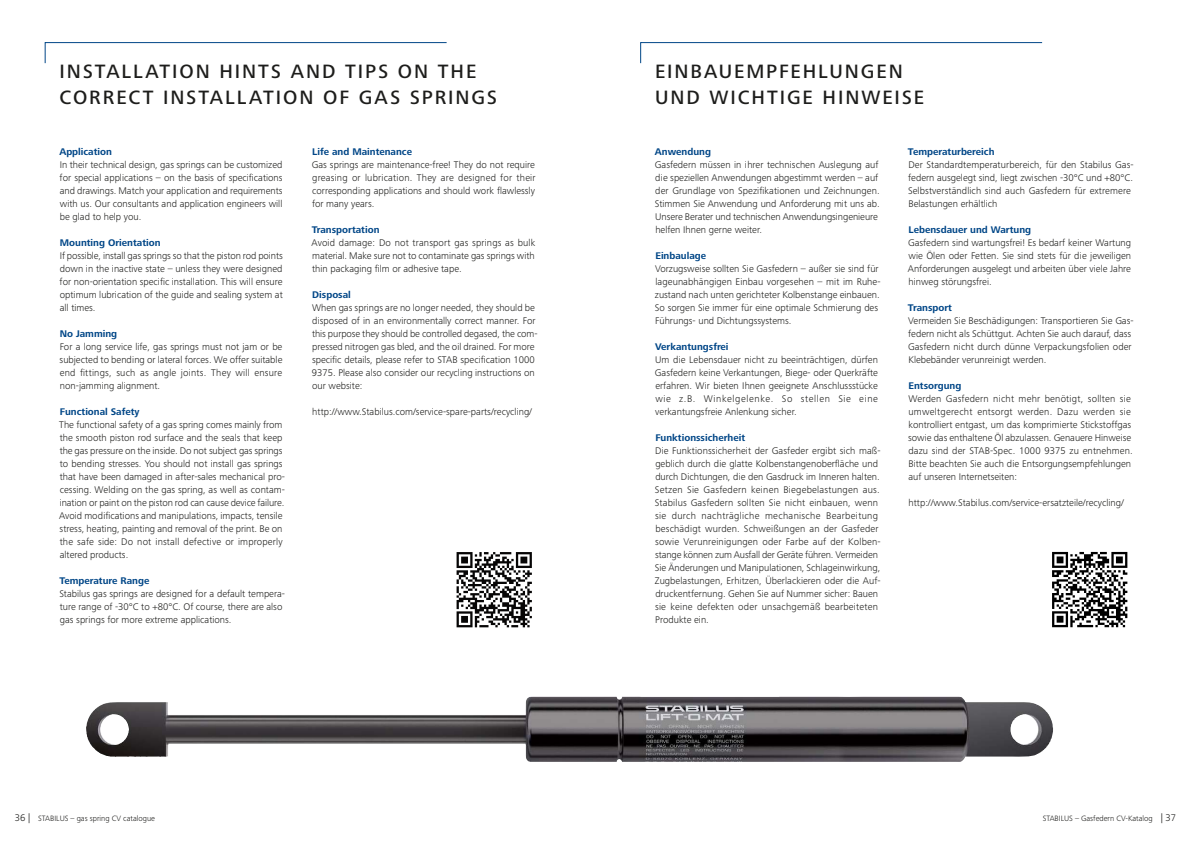
<style>
.page{position:relative;width:1191px;height:842px;background:#fff}
.page>*{position:absolute;margin:0;border:0;box-sizing:border-box;transform-origin:0 0}
.t1{font:500 20px/26px "Frutiger Next Pro";letter-spacing:.095em;color:#1d1d1b}
.t2{font:300 10px/13px "Frutiger Next Pro";color:#1d1d1b}
.t3{font:700 10px "Frutiger Next Pro";color:#004687}
.t4{font:300 8px "Frutiger Next Pro";color:#1d1d1b}
.s1{font-size:10px}
</style>
<div class="page">
<img style="left:86px;top:696px;width:964px;height:66px">
<svg style="left:44px;top:42px;width:403px;height:22px"></svg>
<svg style="left:640px;top:42px;width:403px;height:22px"></svg>
<svg style="left:456px;top:552px;width:76px;height:76px"></svg>
<svg style="left:1052px;top:551px;width:76px;height:77px"></svg>
<h1 class="t1" style="left:60px;top:58px;width:439px">INSTALLATION HINTS AND TIPS ON THE<br>CORRECT INSTALLATION OF GAS SPRINGS</h1>
<h1 class="t1" style="left:655px;top:58px;width:271px">EINBAUEMPFEHLUNGEN<br>UND WICHTIGE HINWEISE</h1>
<p class="t3" style="left:59px;top:145px;width:54px">Application</p>
<p class="t2" style="left:60px;top:158px;width:224px;text-align:justify">In their technical design, gas springs can be customized for special applications – on the basis of specifications and drawings. Match your application and requirements with us. Our consultants and application engineers will be glad to help you.</p>
<p class="t3" style="left:60px;top:236px;width:102px">Mounting Orientation</p>
<p class="t2" style="left:60px;top:249px;width:225px;text-align:justify">If possible, install gas springs so that the piston rod points down in the inactive state – unless they were designed for non-orientation specific installation. This will ensure optimum lubrication of the guide and sealing system at all times.</p>
<p class="t3" style="left:60px;top:327px;width:59px">No Jamming</p>
<p class="t2" style="left:60px;top:340px;width:224px;text-align:justify">For a long service life, gas springs must not jam or be subjected to bending or lateral forces. We offer suitable end fittings, such as angle joints. They will ensure non-jamming alignment.</p>
<p class="t3" style="left:60px;top:405px;width:81px">Functional Safety</p>
<p class="t2" style="left:59px;top:418px;width:227px">The functional safety of a gas spring comes mainly from the smooth piston rod surface and the seals that keep the gas pressure on the inside. Do not subject gas springs to bending stresses. You should not install gas springs that have been damaged in after-sales mechanical pro&shy;cessing. Welding on the gas spring, as well as contam&shy;ination or paint on the piston rod can cause device failure.<br>Avoid modifications and manipulations, impacts, tensile stress, heating, painting and removal of the print. Be on the safe side: Do not install defective or improperly altered products.</p>
<p class="t3" style="left:59px;top:574px;width:91px">Temperature Range</p>
<p class="t2" style="left:59px;top:587px;width:227px">Stabilus gas springs are designed for a default tempera&shy;ture range of -30°C to +80°C. Of course, there are also gas springs for more extreme applications.</p>
<p class="t3" style="left:312px;top:146px;width:101px">Life and Maintenance</p>
<p class="t2" style="left:312px;top:158px;width:225px;text-align:justify">Gas springs are maintenance-free! They do not require greasing or lubrication. They are designed for their corresponding applications and should work flawlessly for many years.</p>
<p class="t3" style="left:312px;top:224px;width:69px">Transportation</p>
<p class="t2" style="left:312px;top:236px;width:225px;text-align:justify">Avoid damage: Do not transport gas springs as bulk material. Make sure not to contaminate gas springs with thin packaging film or adhesive tape.</p>
<p class="t3" style="left:312px;top:289px;width:40px">Disposal</p>
<p class="t2" style="left:312px;top:301px;width:227px">When gas springs are no longer needed, they should be disposed of in an environmentally correct manner. For this purpose they should be controlled degased, the com&shy;pressed nitrogen gas bled, and the oil drained. For more specific details, please refer to STAB specification 1000<br>9375. Please also consider our recycling instructions on our website:</p>
<p class="t2" style="left:312px;top:405px;width:221px">http://www.Stabilus.com/service-spare-parts/recycling/</p>
<p class="t3" style="left:655px;top:146px;width:58px">Anwendung</p>
<p class="t2" style="left:655px;top:158px;width:226px">Gasfedern müssen in ihrer technischen Auslegung auf die speziellen Anwendungen abgestimmt werden – auf der Grundlage von Spezifikationen und Zeichnungen.<br>Stimmen Sie Anwendung und Anforderung mit uns ab.<br>Unsere Berater und technischen Anwendungsingenieure helfen Ihnen gerne weiter.</p>
<p class="t3" style="left:655px;top:250px;width:52px">Einbaulage</p>
<p class="t2" style="left:655px;top:262px;width:227px">Vorzugsweise sollten Sie Gasfedern – außer sie sind für lageunabhängigen Einbau vorgesehen – mit im Ruhe&shy;zustand nach unten gerichteter Kolbenstange einbauen.<br>So sorgen Sie immer für eine optimale Schmierung des Führungs- und Dichtungssystems.</p>
<p class="t3" style="left:655px;top:341px;width:75px">Verkantungsfrei</p>
<p class="t2" style="left:655px;top:353px;width:225px;text-align:justify">Um die Lebensdauer nicht zu beeinträchtigen, dürfen Gasfedern keine Verkantungen, Biege- oder Querkräfte erfahren. Wir bieten Ihnen geeignete Anschlussstücke wie z.B. Winkelgelenke. So stellen Sie eine verkantungsfreie Anlenkung sicher.</p>
<p class="t3" style="left:655px;top:432px;width:91px">Funktionssicherheit</p>
<p class="t2" style="left:655px;top:444px;width:227px">Die Funktionssicherheit der Gasfeder ergibt sich maß&shy;geblich durch die glatte Kolbenstangenoberfläche und durch Dichtungen, die den Gasdruck im Inneren halten.<br>Setzen Sie Gasfedern keinen Biegebelastungen aus.<br>Stabilus Gasfedern sollten Sie nicht einbauen, wenn sie durch nachträgliche mechanische Bearbeitung beschädigt wurden. Schweißungen an der Gasfeder sowie Verunreinigungen oder Farbe auf der Kolben&shy;stange können zum Ausfall der Geräte führen. Vermeiden Sie Änderungen und Manipulationen, Schlageinwirkung, Zugbelastungen, Erhitzen, Überlackieren oder die Auf&shy;druckentfernung. Gehen Sie auf Nummer sicher: Bauen sie keine defekten oder unsachgemäß bearbeiteten Produkte ein.</p>
<p class="t3" style="left:908px;top:146px;width:88px">Temperaturbereich</p>
<p class="t2" style="left:908px;top:158px;width:227px">Der Standardtemperaturbereich, für den Stabilus Gas&shy;federn ausgelegt sind, liegt zwischen -30°C und +80°C.<br>Selbstverständlich sind auch Gasfedern für extremere Belastungen erhältlich</p>
<p class="t3" style="left:908px;top:224px;width:124px">Lebensdauer und Wartung</p>
<p class="t2" style="left:908px;top:236px;width:225px;text-align:justify">Gasfedern sind wartungsfrei! Es bedarf keiner Wartung wie Ölen oder Fetten. Sie sind stets für die jeweiligen Anforderungen ausgelegt und arbeiten über viele Jahre hinweg störungsfrei.</p>
<p class="t3" style="left:908px;top:302px;width:46px">Transport</p>
<p class="t2" style="left:908px;top:314px;width:227px">Vermeiden Sie Beschädigungen: Transportieren Sie Gas&shy;federn nicht als Schüttgut. Achten Sie auch darauf, dass Gasfedern nicht durch dünne Verpackungsfolien oder Klebebänder verunreinigt werden.</p>
<p class="t3" style="left:908px;top:380px;width:54px">Entsorgung</p>
<p class="t2" style="left:908px;top:392px;width:226px">Werden Gasfedern nicht mehr benötigt, sollten sie umweltgerecht entsorgt werden. Dazu werden sie kontrolliert entgast, um das komprimierte Stickstoffgas sowie das enthaltene Öl abzulassen. Genauere Hinweise dazu sind der STAB-Spec. 1000 9375 zu entnehmen.<br>Bitte beachten Sie auch die Entsorgungsempfehlungen auf unseren Internetseiten:</p>
<p class="t2" style="left:908px;top:496px;width:217px">http://www.Stabilus.com/service-ersatzteile/recycling/</p>
<p class="t4" style="left:15px;top:814px;width:142px"><span class="s1">36 |</span> STABILUS – gas spring CV catalogue</p>
<p class="t4" style="left:1042px;top:814px;width:135px">STABILUS – Gasfedern CV-Katalog <span class="s1">| 37</span></p>
</div>
